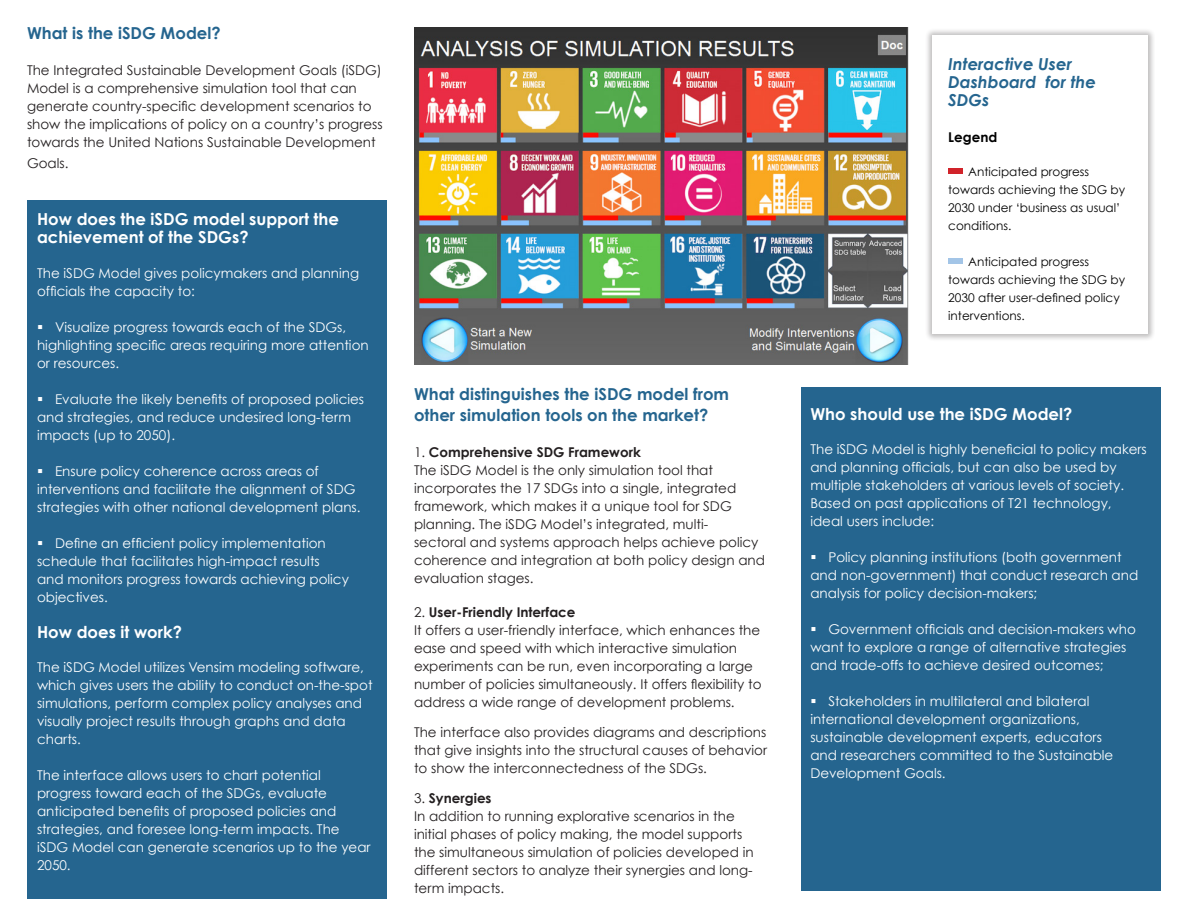
<style>
.page{position:relative;width:1188px;height:918px;background:#fff}
.page>*{position:absolute;margin:0;border:0;box-sizing:border-box;transform-origin:0 0}
.t1{font:700 16.5px/18px "Century Gothic";color:#fff}
.t2{font:700 16.5px/21px "Century Gothic";color:#25658f}
.t3{font:italic 700 16.5px/18px "Century Gothic";color:#25658f}
.t4{font:13.5px/18px "Century Gothic";color:#fff}
.t5{font:13.5px/18px "Century Gothic";color:#231f20}
.t6{font:700 13.5px "Century Gothic";color:#231f20}
.t7{font:700 13.5px "Century Gothic";color:#000}
.t8{font:12px/18px "Century Gothic";color:#000}
.s1{font-weight:400}
</style>
<div class="page">
<div style="left:28px;top:200px;width:359px;height:699px;background:#25658f"></div>
<img style="left:414px;top:27px;width:495px;height:337px">
<div style="left:801px;top:388px;width:359px;height:503px;background:#25658f"></div>
<div style="left:925px;top:28px;width:230px;height:314px;background:#231f20;opacity:.29"></div>
<div style="left:932px;top:36px;width:215px;height:298px;background:#fff"></div>
<div style="left:948px;top:168px;width:15px;height:6px;background:#d1232a"></div>
<div style="left:948px;top:259px;width:15px;height:5px;background:#a3c5e7"></div>
<p class="t2" style="left:27px;top:23px;width:195px">What is the iSDG Model?</p>
<p class="t5" style="left:27px;top:61px;width:357px">The Integrated Sustainable Development Goals (iSDG)<br>Model is a comprehensive simulation tool that can generate country-specific development scenarios to show the implications of policy on a country’s progress towards the United Nations Sustainable Development</p>
<p class="t5" style="left:27px;top:154px;width:43px">Goals.</p>
<p class="t1" style="left:37px;top:210px;width:303px">How does the iSDG model support the achievement of the SDGs?</p>
<p class="t4" style="left:37px;top:263px;width:324px">The iSDG Model gives policymakers and planning officials the capacity to:</p>
<p class="t4" style="left:37px;top:317px;width:333px">▪ Visualize progress towards each of the SDGs, highlighting specific areas requiring more attention or resources.</p>
<p class="t4" style="left:37px;top:389px;width:329px">▪ Evaluate the likely benefits of proposed policies and strategies, and reduce undesired long-term impacts (up to 2050).</p>
<p class="t4" style="left:37px;top:461px;width:325px">▪ Ensure policy coherence across areas of interventions and facilitate the alignment of SDG strategies with other national development plans.</p>
<p class="t4" style="left:37px;top:533px;width:313px">▪ Define an efficient policy implementation schedule that facilitates high-impact results and monitors progress towards achieving policy objectives.</p>
<p class="t1" style="left:37px;top:622px;width:146px">How does it work?</p>
<p class="t4" style="left:37px;top:658px;width:337px">The iSDG Model utilizes Vensim modeling software, which gives users the ability to conduct on-the-spot simulations, perform complex policy analyses and visually project results through graphs and data charts.</p>
<p class="t4" style="left:37px;top:766px;width:335px">The interface allows users to chart potential progress toward each of the SDGs, evaluate anticipated benefits of proposed policies and strategies, and foresee long-term impacts. The iSDG Model can generate scenarios up to the year 2050.</p>
<p class="t2" style="left:414px;top:383px;width:317px">What distinguishes the iSDG model from other simulation tools on the market?</p>
<p class="t6" style="left:414px;top:444px;width:228px"><span class="s1">1.</span> Comprehensive SDG Framework</p>
<p class="t5" style="left:414px;top:461px;width:353px">The iSDG Model is the only simulation tool that incorporates the 17 SDGs into a single, integrated framework, which makes it a unique tool for SDG planning. The iSDG Model’s integrated, multi-<br>sectoral and systems approach helps achieve policy coherence and integration at both policy design and evaluation stages.</p>
<p class="t6" style="left:414px;top:604px;width:163px"><span class="s1">2.</span> User-Friendly Interface</p>
<p class="t5" style="left:414px;top:621px;width:349px">It offers a user-friendly interface, which enhances the ease and speed with which interactive simulation experiments can be run, even incorporating a large number of policies simultaneously. It offers flexibility to address a wide range of development problems.</p>
<p class="t5" style="left:414px;top:723px;width:355px;text-align:justify">The interface also provides diagrams and descriptions that give insights into the structural causes of behavior to show the interconnectedness of the SDGs.</p>
<p class="t6" style="left:414px;top:790px;width:79px"><span class="s1">3.</span> Synergies</p>
<p class="t5" style="left:414px;top:807px;width:341px">In addition to running explorative scenarios in the initial phases of policy making, the model supports the simultaneous simulation of policies developed in different sectors to analyze their synergies and long&shy;term impacts.</p>
<p class="t3" style="left:948px;top:54px;width:149px">Interactive User<br>Dashboard for the<br>SDGs</p>
<p class="t7" style="left:948px;top:128px;width:51px">Legend</p>
<p class="t8" style="left:948px;top:163px;width:178px;text-indent:20px">Anticipated progress towards achieving the SDG by<br>2030 under ‘business as usual’ conditions.</p>
<p class="t8" style="left:948px;top:253px;width:178px;text-indent:20px">Anticipated progress towards achieving the SDG by<br>2030 after user-defined policy interventions.</p>
<p class="t1" style="left:810px;top:404px;width:264px">Who should use the iSDG Model?</p>
<p class="t4" style="left:810px;top:440px;width:338px">The iSDG Model is highly beneficial to policy makers and planning officials, but can also be used by multiple stakeholders at various levels of society.<br>Based on past applications of T21 technology, ideal users include:</p>
<p class="t4" style="left:810px;top:548px;width:329px">▪ Policy planning institutions (both government and non-government) that conduct research and analysis for policy decision-makers;</p>
<p class="t4" style="left:810px;top:620px;width:327px">▪ Government officials and decision-makers who want to explore a range of alternative strategies and trade-offs to achieve desired outcomes;</p>
<p class="t4" style="left:810px;top:692px;width:305px">▪ Stakeholders in multilateral and bilateral international development organizations, sustainable development experts, educators and researchers committed to the Sustainable Development Goals.</p>
</div>
